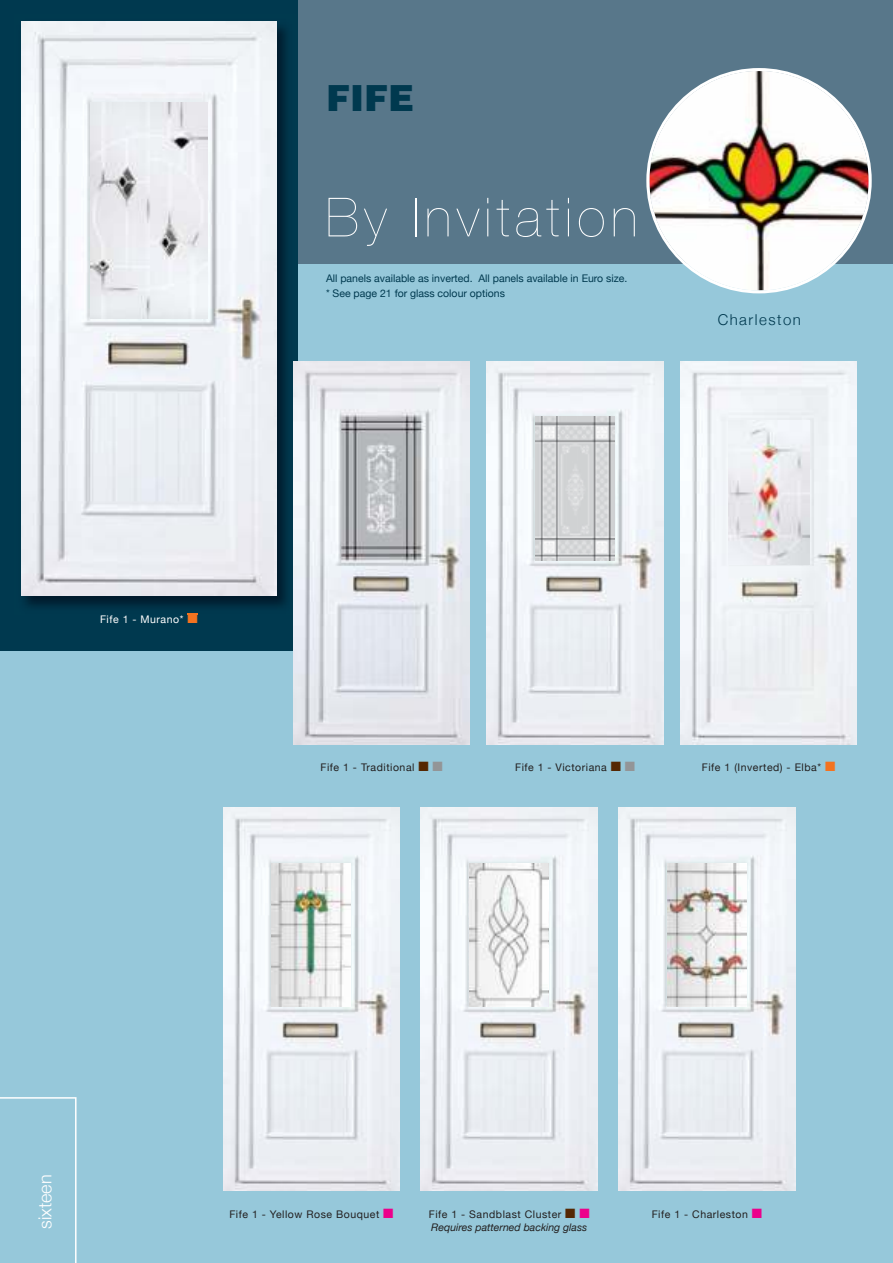
<style>
.page{position:relative;width:893px;height:1263px;background:#fff}
.page>*{position:absolute;margin:0;border:0;box-sizing:border-box;transform-origin:0 0}
.t1{font:200 54px "Helvetica Neue";letter-spacing:.1em;color:#fff}
.t2{font:900 36px "Helvetica";color:#00394f}
.t3{font:300 18px "Helvetica Neue";color:#fff}
.t4{font:300 15px "Helvetica Neue";letter-spacing:.1em;color:#00394f}
.t5{font:10.5px "Helvetica Neue";letter-spacing:.05em;color:#221f1f}
.t6{font:10.5px/14.7px "Helvetica Neue";color:#00394f}
.t7{font:italic 10.5px "Helvetica Neue";color:#221f1f}
.t8{font:10.5px "Helvetica Neue";letter-spacing:.05em;color:#fff}
.s1{color:#f37320}
.s2{color:#552702}
.s3{color:#939597}
.s4{color:#ec008b}
</style>
<div class="page">
<div style="left:0;top:264px;width:893px;height:999px;background:#96c8da"></div>
<div style="left:0;top:0;width:893px;height:264px;background:#58778a"></div>
<svg style="left:0;top:1097px;width:77px;height:166px"></svg>
<div style="left:0;top:0;width:298px;height:651px;background:#00394f"></div>
<img style="left:646px;top:68px;width:226px;height:225px">
<img style="left:21px;top:21px;width:265px;height:594px">
<svg style="left:188px;top:613px;width:9px;height:2px"></svg>
<img style="left:21px;top:21px;width:255px;height:574px">
<img style="left:90px;top:103px;width:117px;height:216px">
<img style="left:293px;top:361px;width:177px;height:383px">
<img style="left:487px;top:361px;width:176px;height:383px">
<img style="left:680px;top:361px;width:177px;height:383px">
<img style="left:728px;top:421px;width:81px;height:144px">
<img style="left:535px;top:417px;width:79px;height:143px">
<img style="left:619px;top:808px;width:176px;height:383px">
<img style="left:667px;top:863px;width:80px;height:145px">
<img style="left:668px;top:864px;width:78px;height:143px">
<img style="left:421px;top:808px;width:176px;height:383px">
<img style="left:469px;top:863px;width:79px;height:144px">
<img style="left:223px;top:808px;width:177px;height:383px">
<img style="left:271px;top:863px;width:80px;height:144px">
<img style="left:272px;top:863px;width:78px;height:144px">
<p class="t8" style="left:100px;top:611px;width:99px">Fife 1 - Murano* <span class="s1">■</span></p>
<h2 class="t2" style="left:326px;top:84px;width:90px">FIFE</h2>
<h1 class="t1" style="left:326px;top:198px;width:313px">By Invitation</h1>
<p class="t6" style="left:326px;top:272px;width:303px">All panels available as inverted. All panels available in Euro size. * See page 21 for glass colour options</p>
<h3 class="t4" style="left:718px;top:314px;width:85px">Charleston</h3>
<p class="t5" style="left:320px;top:760px;width:124px">Fife 1 - Traditional <span class="s2">■</span> <span class="s3">■</span></p>
<p class="t5" style="left:515px;top:760px;width:121px">Fife 1 - Victoriana <span class="s2">■</span> <span class="s3">■</span></p>
<p class="t5" style="left:702px;top:760px;width:135px">Fife 1 (Inverted) - Elba* <span class="s1">■</span></p>
<h3 class="t3" style="left:38px;top:1229px;width:56px;rotate:-90deg">sixteen</h3>
<p class="t5" style="left:229px;top:1207px;width:166px">Fife 1 - Yellow Rose Bouquet <span class="s4">■</span></p>
<p class="t5" style="left:429px;top:1207px;width:162px">Fife 1 - Sandblast Cluster <span class="s2">■</span> <span class="s4">■</span></p>
<p class="t5" style="left:652px;top:1207px;width:112px">Fife 1 - Charleston <span class="s4">■</span></p>
<p class="t7" style="left:431px;top:1224px;width:157px">Requires patterned backing glass</p>
</div>
